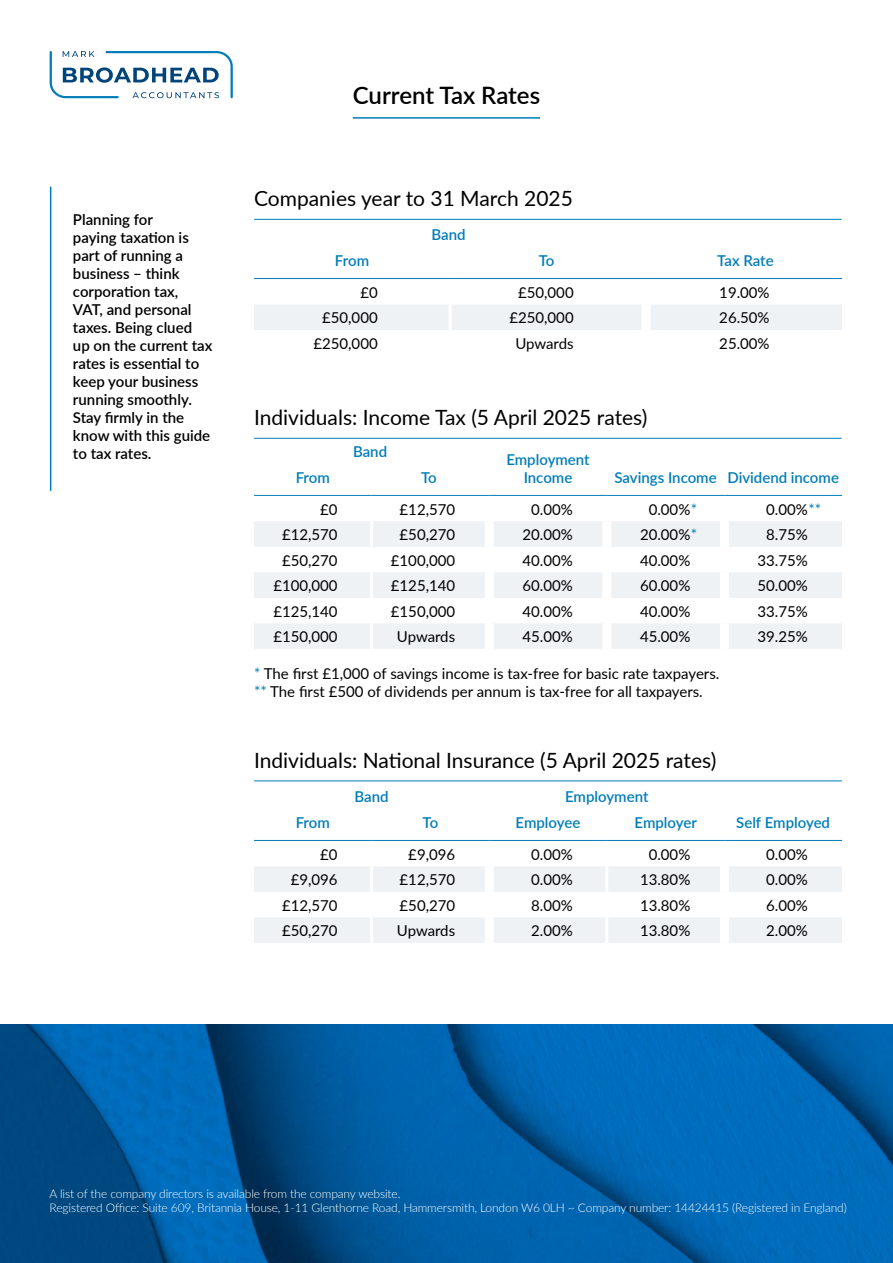
<style>
.page{position:relative;width:893px;height:1263px;background:#fff}
.page>*{position:absolute;margin:0;border:0;box-sizing:border-box;transform-origin:0 0}
.t1{font:600 24px "Lato";letter-spacing:-.005em;color:#000}
.t2{font:21px "Lato";color:#000}
.t3{font:15px/18px "Lato";color:#000}
.t4{font:600 15px/18px "Lato";color:#000}
.t5{font:600 15px "Lato";color:#007db8}
.t6{font:300 12px/14.4px "Lato";letter-spacing:-.01em;color:#fff}
.s1{color:#007db8}
</style>
<div class="page">
<div style="left:254px;top:305px;width:588px;height:25px;background:#eef2f5"></div>
<hr style="left:448px;top:304px;width:4px;height:26px;background:#fff">
<div style="left:641px;top:304px;width:9px;height:26px;background:#fff"></div>
<hr style="left:254px;top:278px;width:196px;height:1px;background:#007db8">
<hr style="left:450px;top:278px;width:196px;height:1px;background:#007db8">
<hr style="left:646px;top:278px;width:196px;height:1px;background:#007db8">
<hr style="left:254px;top:219px;width:588px;height:1px;background:#007db8">
<svg style="left:254px;top:866px;width:588px;height:77px;fill:#eef2f5"></svg>
<div style="left:485px;top:866px;width:9px;height:26px;background:#fff"></div>
<div style="left:720px;top:866px;width:9px;height:26px;background:#fff"></div>
<div style="left:485px;top:892px;width:9px;height:25px;background:#fff"></div>
<div style="left:720px;top:892px;width:9px;height:25px;background:#fff"></div>
<div style="left:485px;top:917px;width:9px;height:26px;background:#fff"></div>
<div style="left:720px;top:917px;width:9px;height:26px;background:#fff"></div>
<hr style="left:605px;top:866px;width:3px;height:26px;background:#fff">
<hr style="left:605px;top:892px;width:3px;height:25px;background:#fff">
<hr style="left:605px;top:917px;width:3px;height:26px;background:#fff">
<hr style="left:370px;top:866px;width:3px;height:26px;background:#fff">
<hr style="left:370px;top:892px;width:3px;height:25px;background:#fff">
<hr style="left:370px;top:917px;width:3px;height:26px;background:#fff">
<hr style="left:254px;top:840px;width:118px;height:1px;background:#007db8">
<hr style="left:372px;top:840px;width:117px;height:1px;background:#007db8">
<hr style="left:489px;top:840px;width:118px;height:1px;background:#007db8">
<hr style="left:607px;top:840px;width:117px;height:1px;background:#007db8">
<hr style="left:724px;top:840px;width:118px;height:1px;background:#007db8">
<hr style="left:254px;top:780px;width:588px;height:1px;background:#007db8">
<svg style="left:254px;top:521px;width:588px;height:128px;fill:#eef2f5"></svg>
<hr style="left:370px;top:521px;width:3px;height:26px;background:#fff">
<hr style="left:370px;top:547px;width:3px;height:25px;background:#fff">
<hr style="left:370px;top:572px;width:3px;height:26px;background:#fff">
<hr style="left:370px;top:598px;width:3px;height:25px;background:#fff">
<hr style="left:370px;top:623px;width:3px;height:26px;background:#fff">
<div style="left:485px;top:521px;width:9px;height:26px;background:#fff"></div>
<div style="left:602px;top:521px;width:9px;height:26px;background:#fff"></div>
<div style="left:720px;top:521px;width:9px;height:26px;background:#fff"></div>
<div style="left:485px;top:547px;width:9px;height:25px;background:#fff"></div>
<div style="left:602px;top:547px;width:9px;height:25px;background:#fff"></div>
<div style="left:720px;top:547px;width:9px;height:25px;background:#fff"></div>
<div style="left:485px;top:572px;width:9px;height:26px;background:#fff"></div>
<div style="left:602px;top:572px;width:9px;height:26px;background:#fff"></div>
<div style="left:720px;top:572px;width:9px;height:26px;background:#fff"></div>
<div style="left:485px;top:598px;width:9px;height:25px;background:#fff"></div>
<div style="left:602px;top:598px;width:9px;height:25px;background:#fff"></div>
<div style="left:720px;top:598px;width:9px;height:25px;background:#fff"></div>
<div style="left:485px;top:623px;width:9px;height:26px;background:#fff"></div>
<div style="left:602px;top:623px;width:9px;height:26px;background:#fff"></div>
<div style="left:720px;top:623px;width:9px;height:26px;background:#fff"></div>
<hr style="left:254px;top:495px;width:118px;height:1px;background:#007db8">
<hr style="left:372px;top:495px;width:117px;height:1px;background:#007db8">
<hr style="left:489px;top:495px;width:118px;height:1px;background:#007db8">
<hr style="left:607px;top:495px;width:117px;height:1px;background:#007db8">
<hr style="left:724px;top:495px;width:121px;height:1px;background:#007db8">
<hr style="left:254px;top:438px;width:588px;height:1px;background:#007db8">
<div style="left:842px;top:490px;width:5px;height:8px;background:#fff"></div>
<hr style="left:50px;top:187px;width:1px;height:303px;background:#007db8">
<img style="left:0;top:1025px;width:893px;height:238px">
<svg style="left:50px;top:51px;width:183px;height:47px"></svg>
<hr style="left:353px;top:117px;width:187px;height:2px;background:#007db8">
<h1 class="t1" style="left:353px;top:78px;width:189px">Current Tax Rates</h1>
<p class="t4" style="left:73px;top:210px;width:141px">Planning for<br>paying taxation is part of running a business – think corporation tax,<br>VAT, and personal taxes. Being clued up on the current tax rates is essential to keep your business running smoothly.<br>Stay firmly in the know with this guide to tax rates.</p>
<h2 class="t2" style="left:254px;top:184px;width:320px">Companies year to 31 March 2025</h2>
<p class="t5" style="left:431px;top:224px;width:36px">Band</p>
<p class="t5" style="left:335px;top:249px;width:36px">From</p>
<p class="t5" style="left:539px;top:249px;width:17px">To</p>
<p class="t5" style="left:717px;top:249px;width:58px">Tax Rate</p>
<p class="t3" style="left:360px;top:283px;width:19px">£0</p>
<p class="t3" style="left:518px;top:283px;width:57px">£50,000</p>
<p class="t3" style="left:719px;top:283px;width:52px">19.00%</p>
<p class="t3" style="left:322px;top:308px;width:57px">£50,000</p>
<p class="t3" style="left:509px;top:308px;width:66px">£250,000</p>
<p class="t3" style="left:719px;top:308px;width:52px">26.50%</p>
<p class="t3" style="left:313px;top:334px;width:66px">£250,000</p>
<p class="t3" style="left:515px;top:334px;width:60px">Upwards</p>
<p class="t3" style="left:719px;top:334px;width:52px">25.00%</p>
<h2 class="t2" style="left:254px;top:402px;width:395px">Individuals: Income Tax (5 April 2025 rates)</h2>
<p class="t5" style="left:353px;top:441px;width:36px">Band</p>
<p class="t5" style="left:506px;top:448px;width:85px">Employment</p>
<p class="t5" style="left:296px;top:466px;width:36px">From</p>
<p class="t5" style="left:421px;top:466px;width:17px">To</p>
<p class="t5" style="left:524px;top:466px;width:50px">Income</p>
<p class="t5" style="left:614px;top:466px;width:226px">Savings Income Dividend income</p>
<p class="t3" style="left:320px;top:499px;width:19px">£0</p>
<p class="t3" style="left:400px;top:499px;width:57px">£12,570</p>
<p class="t3" style="left:531px;top:499px;width:43px">0.00%</p>
<p class="t3" style="left:649px;top:499px;width:50px">0.00%<span class="s1">*</span></p>
<p class="t3" style="left:766px;top:499px;width:56px">0.00%<span class="s1">**</span></p>
<p class="t3" style="left:282px;top:525px;width:57px">£12,570</p>
<p class="t3" style="left:400px;top:525px;width:57px">£50,270</p>
<p class="t3" style="left:522px;top:525px;width:52px">20.00%</p>
<p class="t3" style="left:640px;top:525px;width:59px">20.00%<span class="s1">*</span></p>
<p class="t3" style="left:766px;top:525px;width:43px">8.75%</p>
<p class="t3" style="left:282px;top:550px;width:57px">£50,270</p>
<p class="t3" style="left:391px;top:550px;width:66px">£100,000</p>
<p class="t3" style="left:522px;top:550px;width:52px">40.00%</p>
<p class="t3" style="left:640px;top:550px;width:52px">40.00%</p>
<p class="t3" style="left:758px;top:550px;width:52px">33.75%</p>
<p class="t3" style="left:273px;top:576px;width:66px">£100,000</p>
<p class="t3" style="left:391px;top:576px;width:66px">£125,140</p>
<p class="t3" style="left:522px;top:576px;width:52px">60.00%</p>
<p class="t3" style="left:640px;top:576px;width:52px">60.00%</p>
<p class="t3" style="left:758px;top:576px;width:52px">50.00%</p>
<p class="t3" style="left:273px;top:601px;width:66px">£125,140</p>
<p class="t3" style="left:391px;top:601px;width:66px">£150,000</p>
<p class="t3" style="left:522px;top:601px;width:52px">40.00%</p>
<p class="t3" style="left:640px;top:601px;width:52px">40.00%</p>
<p class="t3" style="left:758px;top:601px;width:52px">33.75%</p>
<p class="t3" style="left:273px;top:627px;width:66px">£150,000</p>
<p class="t3" style="left:397px;top:627px;width:60px">Upwards</p>
<p class="t3" style="left:522px;top:627px;width:52px">45.00%</p>
<p class="t3" style="left:640px;top:627px;width:52px">45.00%</p>
<p class="t3" style="left:758px;top:627px;width:52px">39.25%</p>
<p class="t3" style="left:254px;top:664px;width:467px"><span class="s1">*</span> The first £1,000 of savings income is tax-free for basic rate taxpayers. <span class="s1">**</span> The first £500 of dividends per annum is tax-free for all taxpayers.</p>
<h2 class="t2" style="left:254px;top:745px;width:464px">Individuals: National Insurance (5 April 2025 rates)</h2>
<p class="t5" style="left:355px;top:786px;width:36px">Band</p>
<p class="t5" style="left:565px;top:786px;width:85px">Employment</p>
<p class="t5" style="left:296px;top:811px;width:36px">From</p>
<p class="t5" style="left:423px;top:811px;width:17px">To</p>
<p class="t5" style="left:516px;top:811px;width:66px">Employee</p>
<p class="t5" style="left:634px;top:811px;width:64px">Employer</p>
<p class="t5" style="left:736px;top:811px;width:95px">Self Employed</p>
<p class="t3" style="left:320px;top:844px;width:19px">£0</p>
<p class="t3" style="left:408px;top:844px;width:48px">£9,096</p>
<p class="t3" style="left:531px;top:844px;width:43px">0.00%</p>
<p class="t3" style="left:649px;top:844px;width:43px">0.00%</p>
<p class="t3" style="left:766px;top:844px;width:43px">0.00%</p>
<p class="t3" style="left:291px;top:870px;width:48px">£9,096</p>
<p class="t3" style="left:400px;top:870px;width:57px">£12,570</p>
<p class="t3" style="left:531px;top:870px;width:43px">0.00%</p>
<p class="t3" style="left:640px;top:870px;width:52px">13.80%</p>
<p class="t3" style="left:766px;top:870px;width:43px">0.00%</p>
<p class="t3" style="left:282px;top:895px;width:57px">£12,570</p>
<p class="t3" style="left:400px;top:895px;width:57px">£50,270</p>
<p class="t3" style="left:531px;top:895px;width:43px">8.00%</p>
<p class="t3" style="left:640px;top:895px;width:52px">13.80%</p>
<p class="t3" style="left:766px;top:895px;width:43px">6.00%</p>
<p class="t3" style="left:282px;top:921px;width:57px">£50,270</p>
<p class="t3" style="left:397px;top:921px;width:60px">Upwards</p>
<p class="t3" style="left:531px;top:921px;width:43px">2.00%</p>
<p class="t3" style="left:640px;top:921px;width:52px">13.80%</p>
<p class="t3" style="left:766px;top:921px;width:43px">2.00%</p>
<p class="t6" style="left:50px;top:1185px;width:799px">A list of the company directors is available from the company website.<br>Registered Office: Suite 609, Britannia House, 1-11 Glenthorne Road, Hammersmith, London W6 0LH ~ Company number: 14424415 (Registered in England)</p>
</div>
